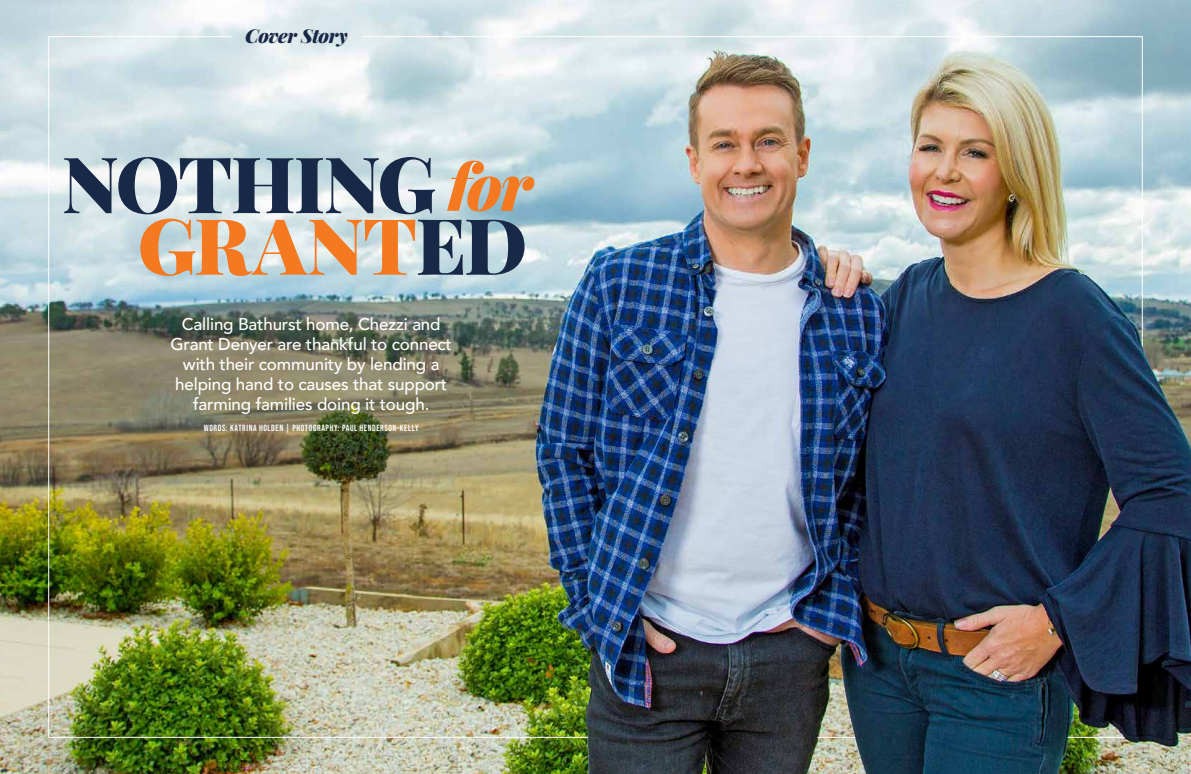
<style>
.page{position:relative;width:1191px;height:774px;background:#fff}
.page>*{position:absolute;margin:0;border:0;box-sizing:border-box;transform-origin:0 0}
.t1{font:900 77.9px/61.6px "Playfair Display";letter-spacing:-.02em;color:#182847}
.t2{font:italic 900 19.1px "Playfair Display";letter-spacing:-.02em;color:#182847}
.t3{font:500 17px/20px "Avenir";letter-spacing:-.01em;color:#fff;text-align:center}
.t4{font:9px "Bebas Neue";letter-spacing:.065em;color:#fff}
.s1{color:#f47920}
</style>
<div class="page">
<img style="left:0;top:0;width:1191px;height:774px">
<img style="left:232px;top:23px;width:129px;height:30px">
<img style="left:551px;top:334px;width:640px;height:440px">
<svg style="left:447px;top:161px;width:87px;height:50px;background:#d1ab89"></svg>
<p class="t2" style="left:245px;top:22px;width:104px">Cover Story</p>
<h1 class="t1" style="left:138px;top:152px;width:391px;text-indent:-76px">NOTHING<br><span class="s1">GRANT</span>ED</h1>
<p class="t3" style="left:170px;top:313px;width:283px">Calling Bathurst home, Chezzi and Grant Denyer are thankful to connect with their community by lending a helping hand to causes that support farming families doing it tough.</p>
<p class="t4" style="left:204px;top:423px;width:216px">WORDS: KATRINA HOLDEN | PHOTOGRAPHY: PAUL HENDERSON-KELLY</p>
</div>
